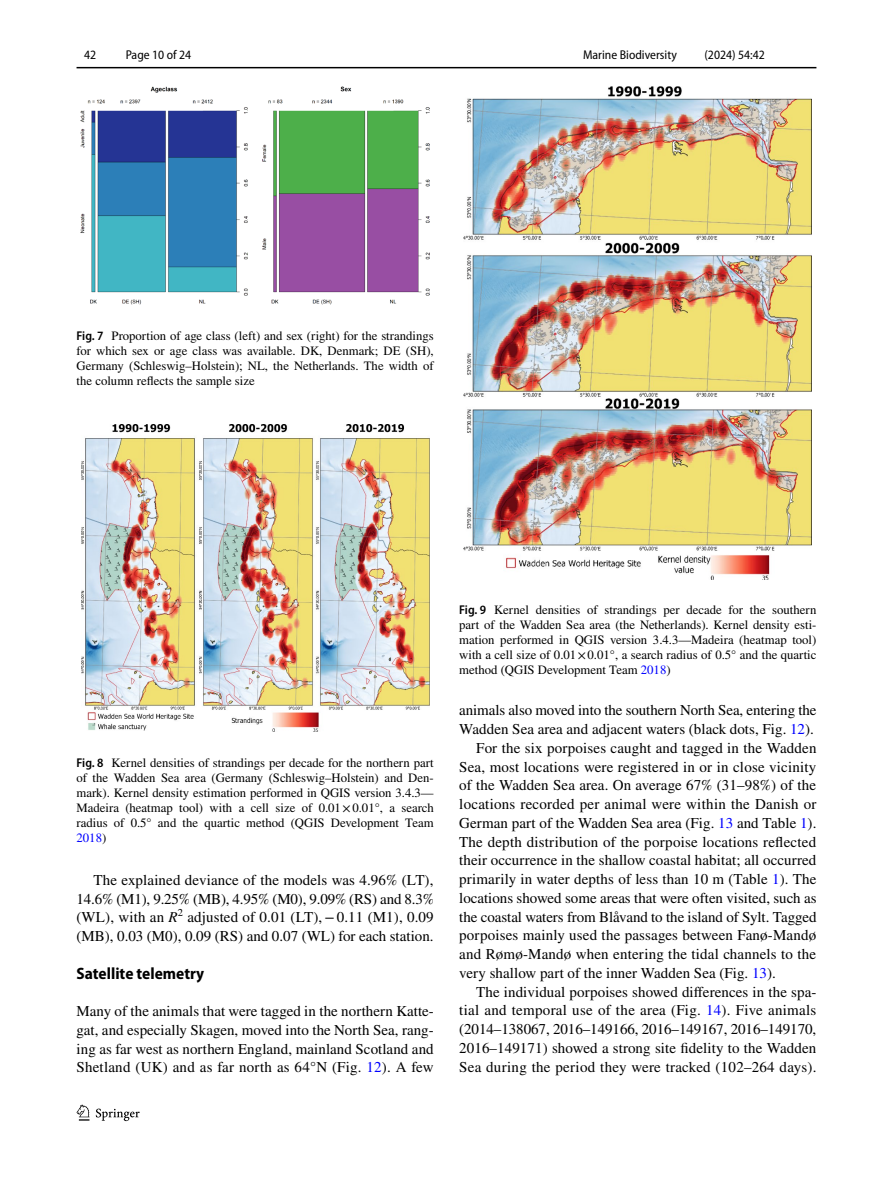
<style>
.page{position:relative;width:893px;height:1187px;background:#fff}
.page>*{position:absolute;margin:0;border:0;box-sizing:border-box;transform-origin:0 0}
.t1{font:700 semi-condensed 16.5px "Myriad Pro";color:#000}
.t2{font:15px/18.8px "STIX";letter-spacing:.005em;color:#000;text-align:justify}
.t3{font:12.75px/15px "STIX";color:#000;text-align:justify}
.t4{font:semi-condensed 12.75px "Myriad Pro";color:#000}
.s1{font-family:"Myriad Pro";font-weight:600;font-stretch:semi-condensed}
.s2{color:#00f}
.s3{font-style:italic}
</style>
<div class="page">
<hr style="left:77px;top:67px;width:739px;height:1px;background:#000">
<svg style="left:77px;top:1104px;width:12px;height:16px"></svg>
<svg style="left:96px;top:1108px;width:44px;height:12px"></svg>
<img style="left:80px;top:87px;width:350px;height:218px">
<img style="left:81px;top:424px;width:348px;height:307px">
<img style="left:464px;top:87px;width:348px;height:492px">
<p class="t4" style="left:84px;top:48px;width:14px">42</p>
<p class="t4" style="left:126px;top:48px;width:67px">Page 10 of 24</p>
<p class="t4" style="left:583px;top:48px;width:95px">Marine Biodiversity</p>
<p class="t4" style="left:704px;top:48px;width:62px">(2024) 54:42</p>
<p class="t3" style="left:77px;top:329px;width:359px"><span class="s1">Fig. 7</span> Proportion of age class (left) and sex (right) for the strandings for which sex or age class was available. DK, Denmark; DE (SH), Germany (Schleswig–Holstein); NL, the Netherlands. The width of the column reflects the sample size</p>
<p class="t3" style="left:77px;top:755px;width:359px"><span class="s1">Fig. 8</span> Kernel densities of strandings per decade for the northern part of the Wadden Sea area (Germany (Schleswig–Holstein) and Den&shy;mark). Kernel density estimation performed in QGIS version 3.4.3— Madeira (heatmap tool) with a cell size of 0.01×0.01°, a search radius of 0.5° and the quartic method (QGIS Development Team <span class="s2">2018</span>)</p>
<p class="t2" style="left:77px;top:871px;width:359px;text-indent:17px">The explained deviance of the models was 4.96% (LT), 14.6% (M1), 9.25% (MB), 4.95% (M0), 9.09% (RS) and 8.3% (WL), with an <span class="s3">R</span><sup>2</sup> adjusted of 0.01 (LT),−0.11 (M1), 0.09 (MB), 0.03 (M0), 0.09 (RS) and 0.07 (WL) for each station.</p>
<p class="t1" style="left:77px;top:963px;width:129px">Satellite telemetry</p>
<p class="t2" style="left:77px;top:1002px;width:359px">Many of the animals that were tagged in the northern Katte&shy;gat, and especially Skagen, moved into the North Sea, rang&shy;ing as far west as northern England, mainland Scotland and Shetland (UK) and as far north as 64°N (Fig. <span class="s2">12</span>). A few</p>
<p class="t3" style="left:459px;top:603px;width:359px"><span class="s1">Fig. 9</span> Kernel densities of strandings per decade for the southern part of the Wadden Sea area (the Netherlands). Kernel density esti&shy;mation performed in QGIS version 3.4.3—Madeira (heatmap tool) with a cell size of 0.01×0.01°, a search radius of 0.5° and the quartic method (QGIS Development Team <span class="s2">2018</span>)</p>
<p class="t2" style="left:459px;top:701px;width:359px">animals also moved into the southern North Sea, entering the</p>
<p class="t2" style="left:459px;top:720px;width:356px">Wadden Sea area and adjacent waters (black dots, Fig. <span class="s2">12</span>).</p>
<p class="t2" style="left:476px;top:739px;width:342px">For the six porpoises caught and tagged in the Wadden</p>
<p class="t2" style="left:459px;top:758px;width:359px">Sea, most locations were registered in or in close vicinity</p>
<p class="t2" style="left:459px;top:776px;width:358px">of the Wadden Sea area. On average 67% (31–98%) of the</p>
<p class="t2" style="left:459px;top:795px;width:359px">locations recorded per animal were within the Danish or</p>
<p class="t2" style="left:459px;top:814px;width:359px">German part of the Wadden Sea area (Fig. <span class="s2">13</span> and Table <span class="s2">1</span>).</p>
<p class="t2" style="left:459px;top:833px;width:358px">The depth distribution of the porpoise locations reflected</p>
<p class="t2" style="left:459px;top:851px;width:359px">their occurrence in the shallow coastal habitat; all occurred</p>
<p class="t2" style="left:459px;top:870px;width:359px">primarily in water depths of less than 10 m (Table <span class="s2">1</span>). The</p>
<p class="t2" style="left:459px;top:889px;width:359px">locations showed some areas that were often visited, such as</p>
<p class="t2" style="left:459px;top:908px;width:359px">the coastal waters from Blåvand to the island of Sylt. Tagged</p>
<p class="t2" style="left:459px;top:926px;width:358px">porpoises mainly used the passages between Fanø-Mandø</p>
<p class="t2" style="left:459px;top:945px;width:358px">and Rømø-Mandø when entering the tidal channels to the</p>
<p class="t2" style="left:459px;top:964px;width:318px">very shallow part of the inner Wadden Sea (Fig. <span class="s2">13</span>).</p>
<p class="t2" style="left:476px;top:983px;width:342px">The individual porpoises showed differences in the spa-</p>
<p class="t2" style="left:459px;top:1001px;width:359px">tial and temporal use of the area (Fig. <span class="s2">14</span>). Five animals</p>
<p class="t2" style="left:459px;top:1020px;width:359px">(2014–138067, 2016–149166, 2016–149167, 2016–149170,</p>
<p class="t2" style="left:459px;top:1039px;width:359px">2016–149171) showed a strong site fidelity to the Wadden</p>
<p class="t2" style="left:459px;top:1058px;width:359px">Sea during the period they were tracked (102–264 days).</p>
</div>
